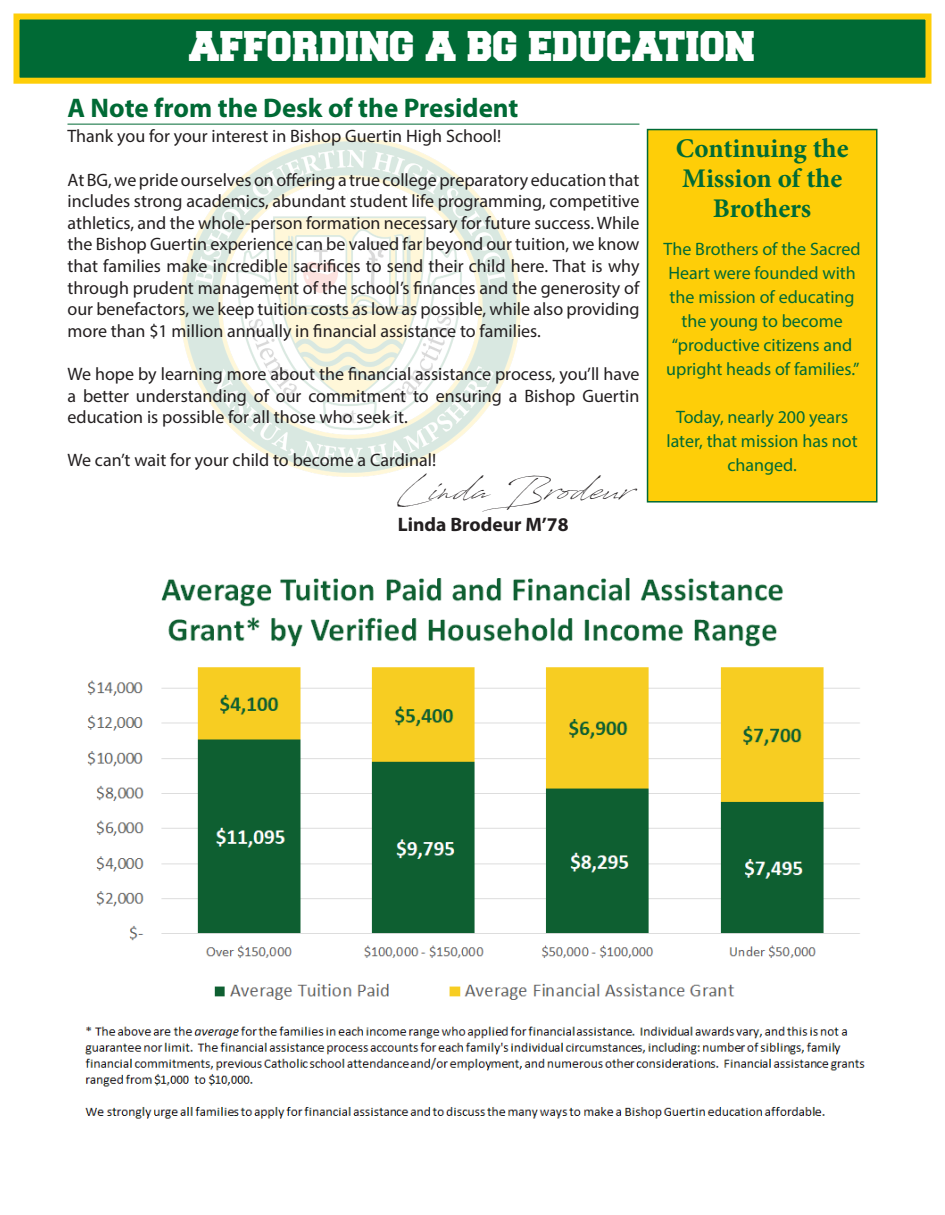
<style>
.page{position:relative;width:945px;height:1215px;background:#fff}
.page>*{position:absolute;margin:0;border:0;box-sizing:border-box;transform-origin:0 0}
.t1{font:36px "Collegiate Black FLF";color:#fff}
.t2{font:italic 36px "Antro Vectra";color:#231f20}
.t3{font:700 27px/30px "Minion Pro";color:#006a35;text-align:center}
.t4{font:700 27px "Myriad Pro";color:#006a35}
.t5{font:700 19.5px "Myriad Pro";color:#231f20}
.t6{font:18px/21.6px "Myriad Pro";color:#231f20;text-align:justify}
.t7{font:18px/24px "Myriad Pro";color:#006a35;text-align:center}
</style>
<div class="page">
<img style="left:181px;top:137px;width:339px;height:339px">
<svg style="left:13px;top:13px;width:919px;height:71px;background:#307d2f"></svg>
<div style="left:647px;top:129px;width:231px;height:374px;background:#fece08;border:2px solid #006a35"></div>
<img style="left:85px;top:577px;width:780px;height:542px">
<hr style="left:68px;top:124px;width:571px;height:1px;background:#006a35">
<p class="t1" style="left:189px;top:31px;width:568px">AFFORDING A BG EDUCATION</p>
<p class="t4" style="left:68px;top:90px;width:453px">A Note from the Desk of the President</p>
<p class="t6" style="left:68px;top:125px;width:435px">Thank you for your interest in Bishop Guertin High School!</p>
<p class="t6" style="left:68px;top:168px;width:574px">At BG, we pride ourselves on offering a true college preparatory education that includes strong academics, abundant student life programming, competitive athletics, and the whole-person formation necessary for future success. While the Bishop Guertin experience can be valued far beyond our tuition, we know that families make incredible sacrifices to send their child here. That is why through prudent management of the school’s finances and the generosity of our benefactors, we keep tuition costs as low as possible, while also providing more than $1 million annually in financial assistance to families.</p>
<p class="t6" style="left:68px;top:363px;width:574px">We hope by learning more about the financial assistance process, you’ll have a better understanding of our commitment to ensuring a Bishop Guertin education is possible for all those who seek it.</p>
<p class="t6" style="left:68px;top:449px;width:370px">We can’t wait for your child to become a Cardinal!</p>
<p class="t2" style="left:398px;top:465px;width:250px">LindaBrodeur</p>
<p class="t3" style="left:676px;top:133px;width:174px">Continuing the<br>Mission of the<br>Brothers</p>
<p class="t7" style="left:664px;top:237px;width:199px">The Brothers of the Sacred<br>Heart were founded with the mission of educating the young to become “productive citizens and upright heads of families.”</p>
<p class="t7" style="left:666px;top:405px;width:193px">Today, nearly 200 years later, that mission has not changed.</p>
<p class="t5" style="left:398px;top:512px;width:172px">Linda Brodeur M’78</p>
</div>
